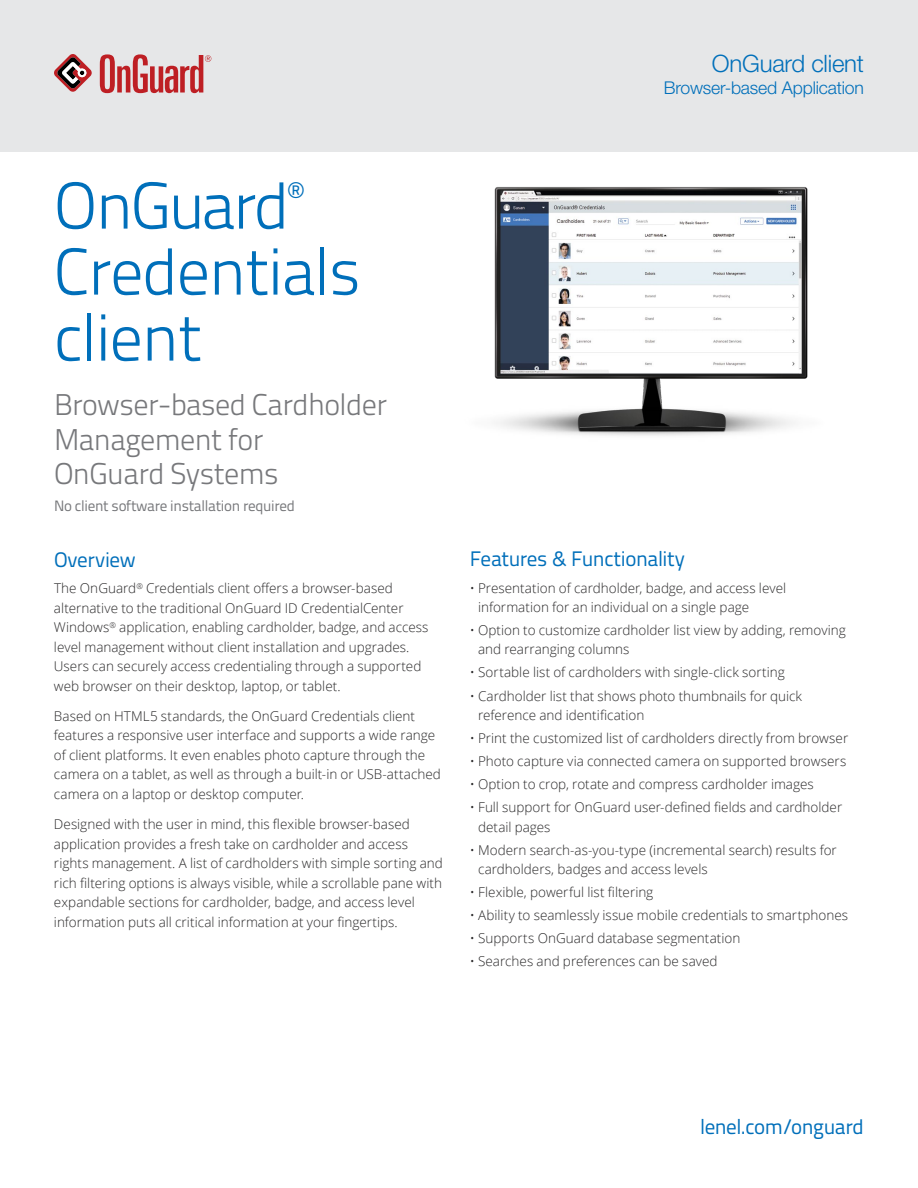
<style>
.page{position:relative;width:918px;height:1188px;background:#fff}
.page>*{position:absolute;margin:0;border:0;box-sizing:border-box;transform-origin:0 0}
.t1{font:300 66px/66px "Titillium Text 22 L";letter-spacing:-.02em;color:#006fba}
.t2{font:300 30px/34.5px "Titillium Text 22 L";letter-spacing:-.02em;color:#77787b}
.t3{font:300 24px "Helvetica Neue LT Pro";letter-spacing:-.01em;color:#006fba}
.t4{font:21px "Titillium Text 22 L";letter-spacing:-.02em;color:#006fba}
.t5{font:300 17.7px "Helvetica Neue LT Pro";letter-spacing:-.01em;color:#006fba}
.t6{font:15px "Titillium Text 22 L";letter-spacing:-.02em;color:#77787b}
.t7{font:300 13.5px/19.5px "Open Sans";color:#292829}
</style>
<div class="page">
<div style="left:0;top:0;width:918px;height:151px;background:#e6e7e8"></div>
<img style="left:494px;top:187px;width:314px;height:249px">
<svg style="left:100px;top:54px;width:111px;height:39px"></svg>
<svg style="left:54px;top:54px;width:38px;height:38px"></svg>
<h3 class="t3" style="left:712px;top:49px;width:154px">OnGuard client</h3>
<h3 class="t5" style="left:664px;top:77px;width:202px">Browser-based Application</h3>
<h1 class="t1" style="left:54px;top:169px;width:309px">OnGuard<sup>®<br></sup>Credentials client</h1>
<h2 class="t2" style="left:54px;top:386px;width:335px">Browser-based Cardholder<br>Management for<br>OnGuard Systems</h2>
<p class="t6" style="left:54px;top:495px;width:243px">No client software installation required</p>
<h3 class="t4" style="left:54px;top:544px;width:83px">Overview</h3>
<p class="t7" style="left:54px;top:578px;width:376px">The OnGuard<sup>®</sup> Credentials client offers a browser-based alternative to the traditional OnGuard ID CredentialCenter Windows<sup>®</sup> application, enabling cardholder, badge, and access level management without client installation and upgrades.<br>Users can securely access credentialing through a supported web browser on their desktop, laptop, or tablet.</p>
<p class="t7" style="left:54px;top:706px;width:389px">Based on HTML5 standards, the OnGuard Credentials client features a responsive user interface and supports a wide range of client platforms. It even enables photo capture through the camera on a tablet, as well as through a built-in or USB-attached camera on a laptop or desktop computer.</p>
<p class="t7" style="left:54px;top:814px;width:390px">Designed with the user in mind, this flexible browser-based application provides a fresh take on cardholder and access rights management. A list of cardholders with simple sorting and rich filtering options is always visible, while a scrollable pane with expandable sections for cardholder, badge, and access level information puts all critical information at your fingertips.</p>
<h3 class="t4" style="left:470px;top:543px;width:217px">Features &amp; Functionality</h3>
<p class="t7" style="left:478px;top:577px;width:310px;text-indent:-8px">• Presentation of cardholder, badge, and access level information for an individual on a single page</p>
<p class="t7" style="left:478px;top:620px;width:369px;text-indent:-8px">• Option to customize cardholder list view by adding, removing and rearranging columns</p>
<p class="t7" style="left:470px;top:662px;width:317px">• Sortable list of cardholders with single-click sorting</p>
<p class="t7" style="left:478px;top:685px;width:325px;text-indent:-8px">• Cardholder list that shows photo thumbnails for quick reference and identification</p>
<p class="t7" style="left:470px;top:728px;width:380px">• Print the customized list of cardholders directly from browser</p>
<p class="t7" style="left:470px;top:751px;width:378px">• Photo capture via connected camera on supported browsers</p>
<p class="t7" style="left:470px;top:774px;width:345px">• Option to crop, rotate and compress cardholder images</p>
<p class="t7" style="left:478px;top:797px;width:366px;text-indent:-8px">• Full support for OnGuard user-defined fields and cardholder detail pages</p>
<p class="t7" style="left:478px;top:839px;width:360px;text-indent:-8px">• Modern search-as-you-type (incremental search) results for cardholders, badges and access levels</p>
<p class="t7" style="left:470px;top:882px;width:185px">• Flexible, powerful list filtering</p>
<p class="t7" style="left:470px;top:905px;width:380px">• Ability to seamlessly issue mobile credentials to smartphones</p>
<p class="t7" style="left:470px;top:928px;width:272px">• Supports OnGuard database segmentation</p>
<p class="t7" style="left:470px;top:951px;width:249px">• Searches and preferences can be saved</p>
<h3 class="t4" style="left:700px;top:1111px;width:165px">lenel.com/onguard</h3>
</div>
